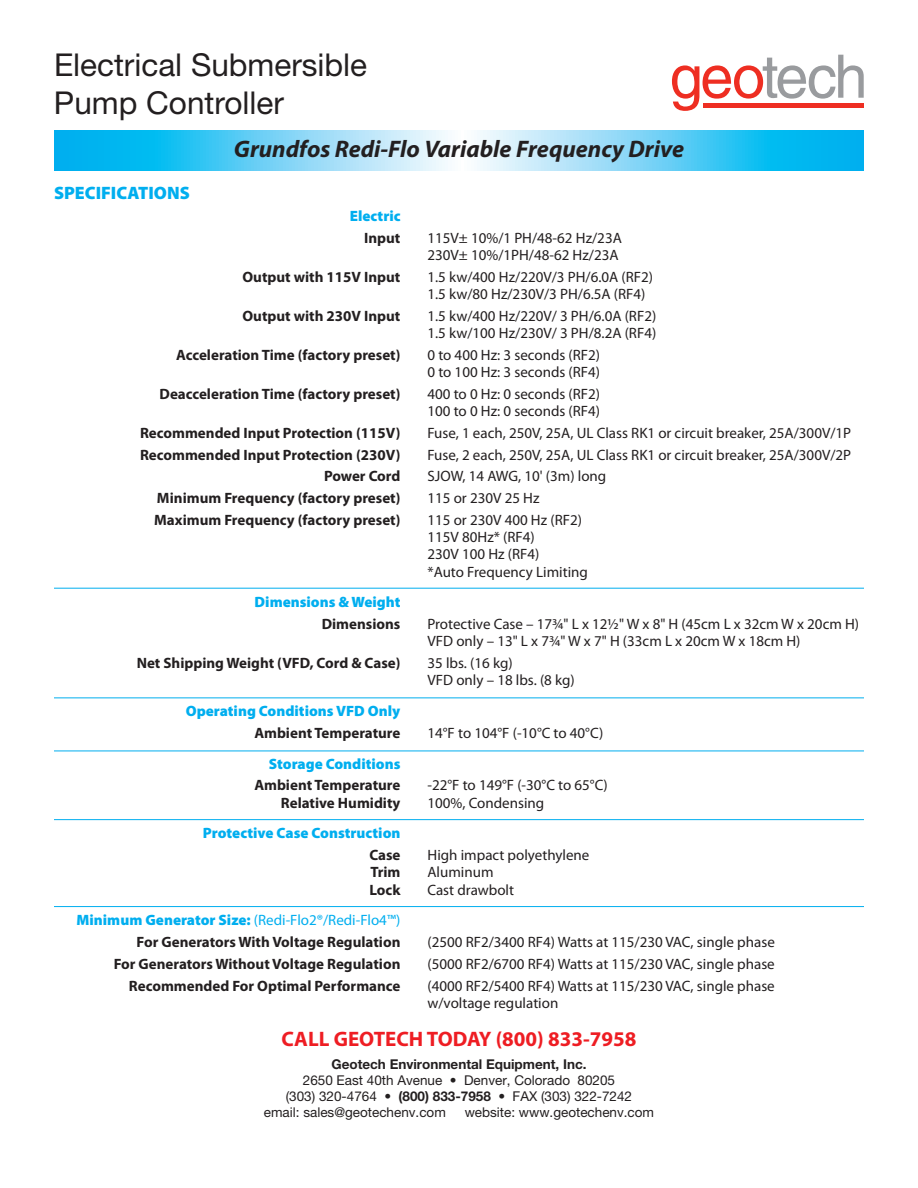
<style>
.page{position:relative;width:918px;height:1188px;background:#fff}
.page>*{position:absolute;margin:0;border:0;box-sizing:border-box;transform-origin:0 0}
.t1{font:31.5px/37.8px "Helvetica Neue";color:#231f20}
.t2{font:italic 700 24px "Myriad Pro";color:#231f20}
.t3{font:700 21px "Myriad Pro";color:#ee1d23}
.t4{font:900 18px "Myriad Pro";color:#00aeef}
.t5{font:15px/17.2px "Myriad Pro";color:#231f20}
.t6{font:700 15px/21.8px "Myriad Pro";color:#231f20;text-align:right}
.t7{font:900 15px "Myriad Pro";color:#00aeef}
.t8{font:13.5px "Helvetica Neue";color:#231f20}
.t9{font:700 13.5px "Helvetica Neue";color:#231f20}
.s1{font-weight:900;color:#00aeef}
.s2{font-weight:400;color:#00aeef}
.s3{font-weight:700}
</style>
<div class="page">
<svg style="left:672px;top:55px;width:192px;height:56px"></svg>
<div style="left:703px;top:103px;width:161px;height:5px;background:#ee2e22"></div>
<svg style="left:54px;top:130px;width:810px;height:41px"></svg>
<hr style="left:54px;top:588px;width:810px;height:1px;background:#00aeef">
<hr style="left:54px;top:698px;width:810px;height:1px;background:#00aeef">
<hr style="left:54px;top:751px;width:810px;height:1px;background:#00aeef">
<hr style="left:54px;top:819px;width:810px;height:1px;background:#00aeef">
<hr style="left:54px;top:906px;width:810px;height:1px;background:#00aeef">
<h1 class="t1" style="left:54px;top:49px;width:315px">Electrical Submersible<br>Pump Controller</h1>
<h2 class="t2" style="left:234px;top:140px;width:452px">Grundfos Redi-Flo Variable Frequency Drive</h2>
<p class="t4" style="left:54px;top:186px;width:137px">SPECIFICATIONS</p>
<p class="t7" style="left:350px;top:210px;width:52px">Electric</p>
<p class="t6" style="left:364px;top:228px;width:38px">Input</p>
<p class="t5" style="left:428px;top:230px;width:196px">115V± 10%/1 PH/48-62 Hz/23A<br>230V± 10%/1PH/48-62 Hz/23A</p>
<p class="t6" style="left:242px;top:267px;width:160px">Output with 115V Input</p>
<p class="t5" style="left:428px;top:269px;width:227px">1.5 kw/400 Hz/220V/3 PH/6.0A (RF2)<br>1.5 kw/80 Hz/230V/3 PH/6.5A (RF4)</p>
<p class="t6" style="left:242px;top:306px;width:160px">Output with 230V Input</p>
<p class="t5" style="left:428px;top:308px;width:230px">1.5 kw/400 Hz/220V/ 3 PH/6.0A (RF2)<br>1.5 kw/100 Hz/230V/ 3 PH/8.2A (RF4)</p>
<p class="t6" style="left:176px;top:345px;width:226px">Acceleration Time (factory preset)</p>
<p class="t5" style="left:428px;top:347px;width:174px">0 to 400 Hz: 3 seconds (RF2)<br>0 to 100 Hz: 3 seconds (RF4)</p>
<p class="t6" style="left:160px;top:384px;width:242px">Deacceleration Time (factory preset)</p>
<p class="t5" style="left:428px;top:386px;width:174px">400 to 0 Hz: 0 seconds (RF2)<br>100 to 0 Hz: 0 seconds (RF4)</p>
<p class="t6" style="left:140px;top:423px;width:262px">Recommended Input Protection (115V)</p>
<p class="t5" style="left:428px;top:425px;width:425px">Fuse, 1 each, 250V, 25A, UL Class RK1 or circuit breaker, 25A/300V/1P</p>
<p class="t6" style="left:140px;top:445px;width:262px">Recommended Input Protection (230V)</p>
<p class="t5" style="left:428px;top:447px;width:425px">Fuse, 2 each, 250V, 25A, UL Class RK1 or circuit breaker, 25A/300V/2P</p>
<p class="t6" style="left:324px;top:467px;width:78px">Power Cord</p>
<p class="t5" style="left:428px;top:469px;width:180px">SJOW, 14 AWG, 10' (3m) long</p>
<p class="t6" style="left:157px;top:488px;width:245px">Minimum Frequency (factory preset)</p>
<p class="t5" style="left:428px;top:491px;width:114px">115 or 230V 25 Hz</p>
<p class="t6" style="left:154px;top:510px;width:248px">Maximum Frequency (factory preset)</p>
<p class="t5" style="left:428px;top:512px;width:162px">115 or 230V 400 Hz (RF2)<br>115V 80Hz* (RF4)<br>230V 100 Hz (RF4)<br>*Auto Frequency Limiting</p>
<p class="t7" style="left:255px;top:597px;width:147px">Dimensions &amp; Weight</p>
<p class="t6" style="left:322px;top:614px;width:80px">Dimensions</p>
<p class="t5" style="left:428px;top:617px;width:433px">Protective Case – 17¾" L x 12½" W x 8" H (45cm L x 32cm W x 20cm H)<br>VFD only – 13" L x 7¾" W x 7" H (33cm L x 20cm W x 18cm H)</p>
<p class="t6" style="left:137px;top:653px;width:265px">Net Shipping Weight (VFD, Cord &amp; Case)</p>
<p class="t5" style="left:427px;top:656px;width:149px">35 lbs. (16 kg)<br>VFD only – 18 lbs. (8 kg)</p>
<p class="t7" style="left:186px;top:705px;width:216px">Operating Conditions VFD Only</p>
<p class="t6" style="left:254px;top:723px;width:148px">Ambient Temperature</p>
<p class="t5" style="left:428px;top:725px;width:177px">14°F to 104°F (-10°C to 40°C)</p>
<p class="t7" style="left:269px;top:758px;width:133px">Storage Conditions</p>
<p class="t6" style="left:254px;top:776px;width:148px">Ambient Temperature</p>
<p class="t5" style="left:428px;top:778px;width:182px">-22°F to 149°F (-30°C to 65°C)</p>
<p class="t6" style="left:281px;top:793px;width:121px">Relative Humidity</p>
<p class="t5" style="left:428px;top:795px;width:118px">100%, Condensing</p>
<p class="t7" style="left:203px;top:828px;width:199px">Protective Case Construction</p>
<p class="t6" style="left:369px;top:845px;width:33px">Case</p>
<p class="t5" style="left:428px;top:848px;width:163px">High impact polyethylene</p>
<p class="t6" style="left:370px;top:863px;width:32px">Trim</p>
<p class="t5" style="left:427px;top:865px;width:68px">Aluminum</p>
<p class="t6" style="left:369px;top:880px;width:33px">Lock</p>
<p class="t5" style="left:427px;top:882px;width:88px">Cast drawbolt</p>
<p class="t6" style="left:77px;top:911px;width:325px"><span class="s1">Minimum Generator Size:</span> <span class="s2">(Redi-Flo2®/Redi-Flo4™)<br></span>For Generators With Voltage Regulation</p>
<p class="t5" style="left:427px;top:935px;width:349px">(2500 RF2/3400 RF4) Watts at 115/230 VAC, single phase</p>
<p class="t6" style="left:114px;top:954px;width:288px">For Generators Without Voltage Regulation</p>
<p class="t5" style="left:427px;top:956px;width:349px">(5000 RF2/6700 RF4) Watts at 115/230 VAC, single phase</p>
<p class="t6" style="left:129px;top:976px;width:273px">Recommended For Optimal Performance</p>
<p class="t5" style="left:427px;top:978px;width:349px">(4000 RF2/5400 RF4) Watts at 115/230 VAC, single phase w/voltage regulation</p>
<h3 class="t3" style="left:282px;top:1031px;width:356px">CALL GEOTECH TODAY (800) 833-7958</h3>
<p class="t9" style="left:331px;top:1059px;width:257px">Geotech Environmental Equipment, Inc.</p>
<p class="t8" style="left:303px;top:1075px;width:314px">2650 East 40th Avenue • Denver, Colorado 80205</p>
<p class="t8" style="left:286px;top:1092px;width:348px">(303) 320-4764 • <span class="s3">(800) 833-7958</span> • FAX (303) 322-7242</p>
<p class="t8" style="left:264px;top:1108px;width:184px">email: sales@geotechenv.com</p>
<p class="t8" style="left:465px;top:1108px;width:191px">website: www.geotechenv.com</p>
</div>
